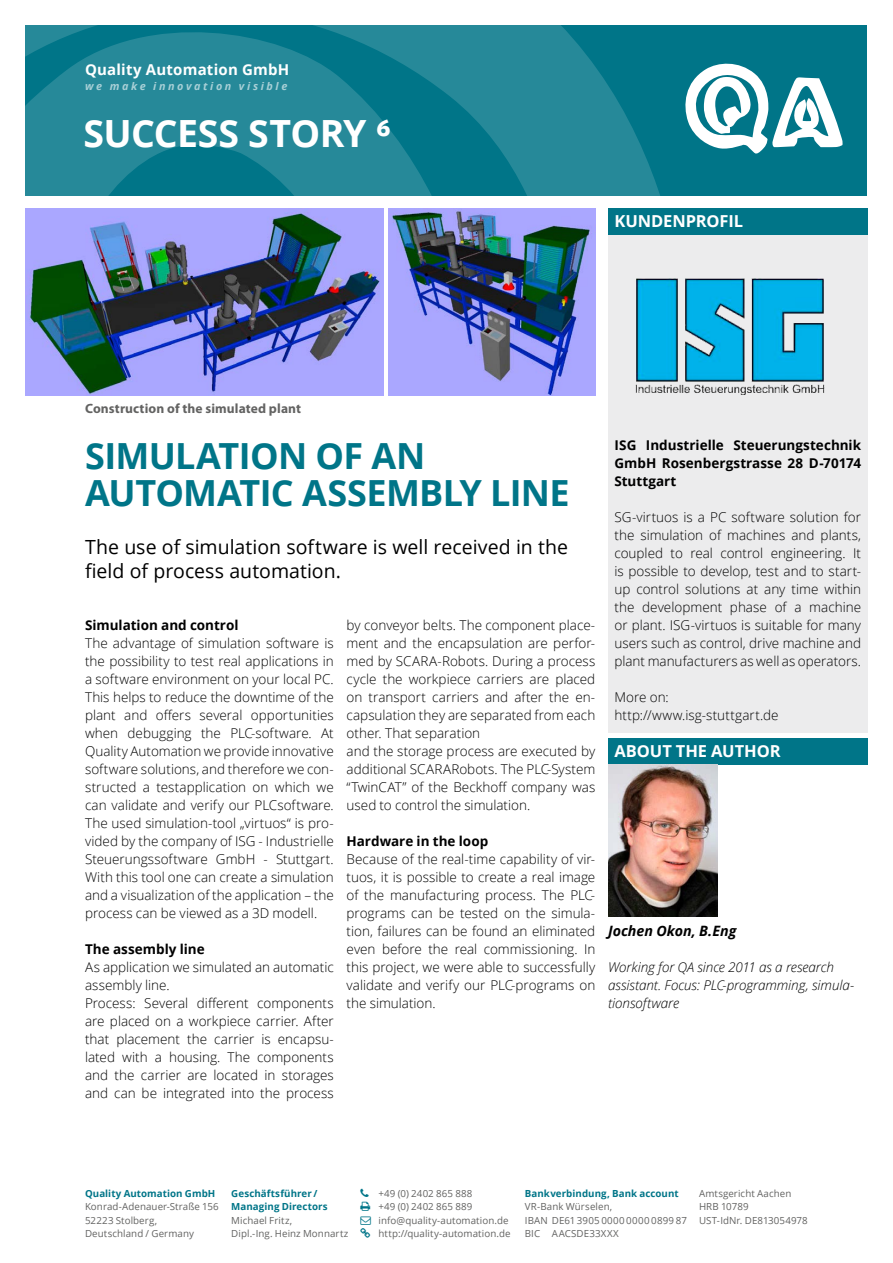
<style>
.page{position:relative;width:893px;height:1263px;background:#fff}
.page>*{position:absolute;margin:0;border:0;box-sizing:border-box;transform-origin:0 0}
.t1{font:700 37.5px "Open Sans";letter-spacing:-.015em;color:#fff}
.t2{font:700 36px/37.5px "Open Sans";letter-spacing:-.02em;color:#007588}
.t3{font:19.5px/24px "Open Sans";color:#000}
.t4{font:700 16.5px "Open Sans";letter-spacing:-.005em;color:#fff}
.t5{font:700 15px "Open Sans";letter-spacing:.015em;color:#fff}
.t6{font:italic 700 14.25px "Open Sans";color:#000}
.t7{font:300 13.5px/18px "Open Sans";color:#000;text-align:justify}
.t8{font:700 13.5px/18px "Open Sans";color:#000;text-align:justify}
.t9{font:italic 300 13.5px/18px "Open Sans";letter-spacing:-.005em;color:#000}
.t10{font:700 13.5px "Myriad Pro";letter-spacing:.01em;color:#636362}
.t11{font:italic 700 10.8px "Open Sans";letter-spacing:.24em;color:#fff}
.t12{font:9.75px/13.5px "Open Sans";letter-spacing:.01em;color:#636362}
.t13{font:700 9.75px/13.5px "Open Sans";letter-spacing:.005em;color:#007588}
</style>
<div class="page">
<div style="left:608px;top:424px;width:259px;height:309px;background:#ececed"></div>
<div style="left:608px;top:738px;width:259px;height:26px;background:#007588"></div>
<div style="left:608px;top:235px;width:259px;height:189px;background:#ececed"></div>
<img style="left:635px;top:278px;width:190px;height:117px">
<img style="left:608px;top:764px;width:110px;height:153px">
<svg style="left:26px;top:26px;width:841px;height:170px;background:#168091"></svg>
<svg style="left:682px;top:60px;width:161px;height:94px"></svg>
<img style="left:26px;top:208px;width:358px;height:187px">
<img style="left:389px;top:208px;width:206px;height:187px">
<div style="left:608px;top:208px;width:259px;height:27px;background:#007588"></div>
<p class="t5" style="left:85px;top:59px;width:206px">Quality Automation GmbH</p>
<p class="t11" style="left:85px;top:79px;width:204px">we make innovation visible</p>
<h1 class="t1" style="left:83px;top:107px;width:309px">SUCCESS STORY ⁶</h1>
<p class="t4" style="left:614px;top:210px;width:130px">KUNDENPROFIL</p>
<p class="t10" style="left:85px;top:399px;width:218px">Construction of the simulated plant</p>
<h2 class="t2" style="left:85px;top:436px;width:486px">SIMULATION OF AN<br>AUTOMATIC ASSEMBLY LINE</h2>
<h3 class="t3" style="left:85px;top:534px;width:485px">The use of simulation software is well received in the field of process automation.</h3>
<p class="t8" style="left:85px;top:616px;width:155px">Simulation and control</p>
<p class="t7" style="left:85px;top:634px;width:250px">The advantage of simulation software is the possibility to test real applications in a software environment on your local PC.<br>This helps to reduce the downtime of the plant and offers several opportunities when debugging the PLC-software. At Quality Automation we provide innovative software solutions, and therefore we con&shy;structed a testapplication on which we can validate and verify our PLCsoftware.<br>The used simulation-tool „virtuos“ is pro&shy;vided by the company of ISG - Industrielle Steuerungssoftware GmbH - Stuttgart.<br>With this tool one can create a simulation and a visualization of the application – the process can be viewed as a 3D modell.</p>
<p class="t8" style="left:85px;top:940px;width:121px">The assembly line</p>
<p class="t7" style="left:85px;top:958px;width:250px;text-align:left">As application we simulated an automatic assembly line.<br>Process: Several different components are placed on a workpiece carrier. After that placement the carrier is encapsu&shy;lated with a housing. The components and the carrier are located in storages and can be integrated into the process</p>
<p class="t7" style="left:347px;top:616px;width:250px;text-align:left">by conveyor belts. The component place&shy;ment and the encapsulation are perfor&shy;med by SCARA-Robots. During a process cycle the workpiece carriers are placed on transport carriers and after the en&shy;capsulation they are separated from each other. That separation<br>and the storage process are executed by additional SCARARobots. The PLC-System “TwinCAT” of the Beckhoff company was used to control the simulation.</p>
<p class="t8" style="left:347px;top:832px;width:143px">Hardware in the loop</p>
<p class="t7" style="left:347px;top:850px;width:250px">Because of the real-time capability of vir&shy;tuos, it is possible to create a real image of the manufacturing process. The PLC&shy;programs can be tested on the simula&shy;tion, failures can be found an eliminated even before the real commissioning. In this project, we were able to successfully validate and verify our PLC-programs on the simulation.</p>
<p class="t8" style="left:614px;top:436px;width:248px">ISG Industrielle Steuerungstechnik GmbH Rosenbergstrasse 28 D-70174<br>Stuttgart</p>
<p class="t7" style="left:614px;top:508px;width:248px">SG-virtuos is a PC software solution for the simulation of machines and plants, coupled to real control engineering. It is possible to develop, test and to start&shy;up control solutions at any time within the development phase of a machine or plant. ISG-virtuos is suitable for many users such as control, drive machine and plant manufacturers as well as operators.</p>
<p class="t7" style="left:614px;top:688px;width:166px">More on: http://www.isg-stuttgart.de</p>
<p class="t4" style="left:614px;top:739px;width:168px">ABOUT THE AUTHOR</p>
<p class="t6" style="left:608px;top:921px;width:130px">Jochen Okon, B.Eng</p>
<p class="t9" style="left:608px;top:958px;width:248px">Working for QA since 2011 as a research assistant. Focus: PLC-programming, simula&shy;tionsoftware</p>
<p class="t13" style="left:85px;top:1186px;width:132px">Quality Automation GmbH</p>
<p class="t12" style="left:85px;top:1199px;width:135px">Konrad-Adenauer-Straße 156<br>52223 Stolberg,<br>Deutschland / Germany</p>
<p class="t13" style="left:231px;top:1186px;width:98px">Geschäftsführer /<br>Managing Directors</p>
<p class="t12" style="left:231px;top:1213px;width:119px">Michael Fritz,<br>Dipl.-Ing. Heinz Monnartz</p>
<p class="t12" style="left:379px;top:1186px;width:133px">+49 (0) 2402 865 888<br>+49 (0) 2402 865 889 info@quality-automation.de http://quality-automation.de</p>
<p class="t13" style="left:525px;top:1186px;width:155px">Bankverbindung, Bank account</p>
<p class="t12" style="left:525px;top:1199px;width:164px">VR-Bank Würselen,<br>IBAN DE61 3905 0000 0000 0899 87<br>BIC AACSDE33XXX</p>
<p class="t12" style="left:699px;top:1186px;width:110px">Amtsgericht Aachen<br>HRB 10789<br>UST-IdNr. DE813054978</p>
</div>
